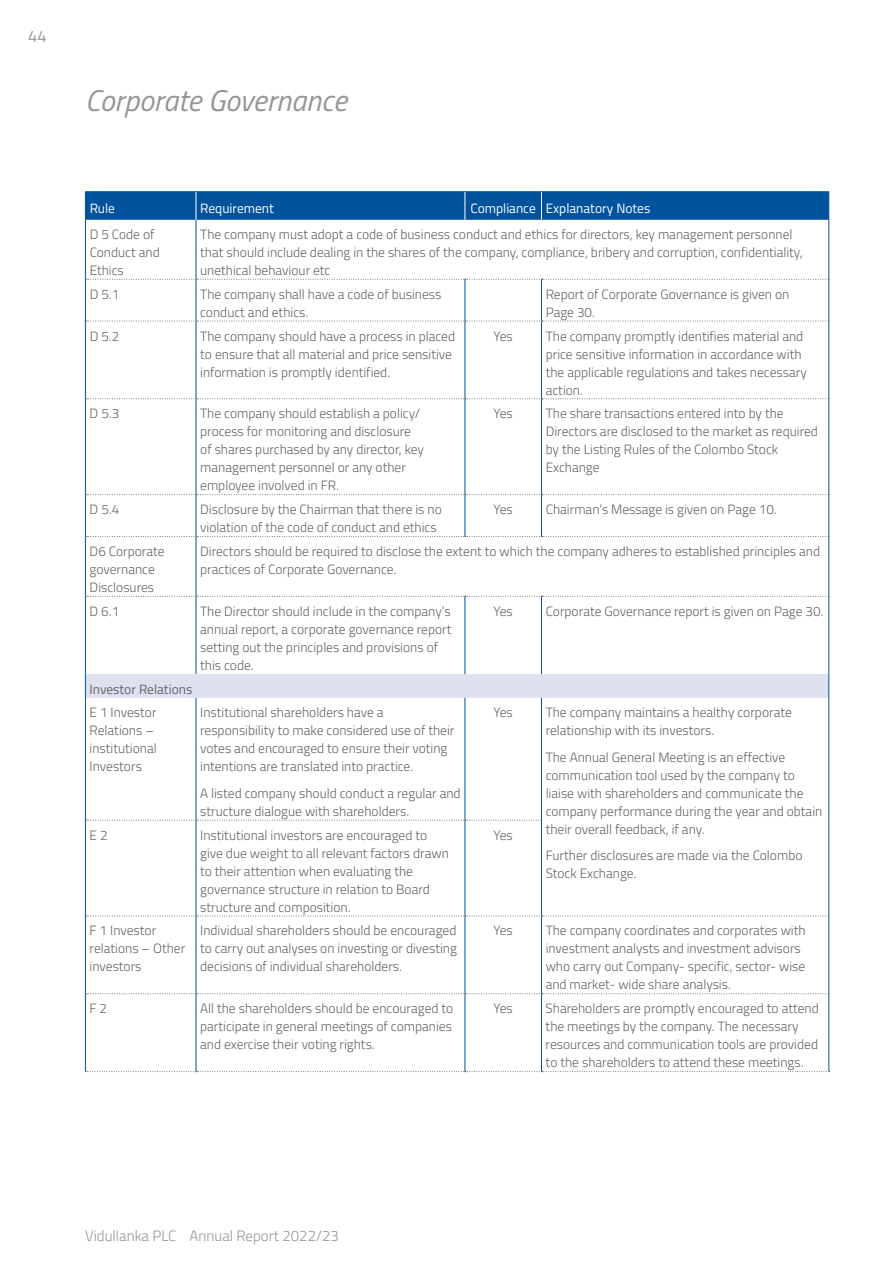
<style>
.page{position:relative;width:893px;height:1263px;background:#fff}
.page>*{position:absolute;margin:0;border:0;box-sizing:border-box;transform-origin:0 0}
.t1{font:italic 30px "Titillium Web";color:#939598}
.t2{font:16.5px "Titillium Web";color:#939598}
.t3{font:300 15px "Titillium Web";color:#939598}
.t4{font:300 13.5px/18px "Titillium Web";color:#636466}
.t5{font:13.5px "Titillium Web";color:#fff}
.t6{font:13.5px "Titillium Web";color:#636466}
</style>
<div class="page">
<div style="left:85px;top:674px;width:744px;height:24px;background:#dde1f0"></div>
<hr style="left:85px;top:191px;width:111px;height:1px;background:#00529c">
<hr style="left:196px;top:191px;width:269px;height:1px;background:#00529c">
<hr style="left:465px;top:191px;width:76px;height:1px;background:#00529c">
<hr style="left:541px;top:191px;width:288px;height:1px;background:#00529c">
<hr style="left:85px;top:220px;width:1px;height:59px;background:#00529c">
<hr style="left:828px;top:220px;width:1px;height:59px;background:#00529c">
<hr style="left:85px;top:279px;width:1px;height:42px;background:#00529c">
<hr style="left:828px;top:279px;width:1px;height:42px;background:#00529c">
<hr style="left:85px;top:321px;width:1px;height:78px;background:#00529c">
<hr style="left:828px;top:321px;width:1px;height:78px;background:#00529c">
<hr style="left:85px;top:399px;width:1px;height:96px;background:#00529c">
<hr style="left:828px;top:399px;width:1px;height:96px;background:#00529c">
<hr style="left:85px;top:495px;width:1px;height:41px;background:#00529c">
<hr style="left:828px;top:495px;width:1px;height:41px;background:#00529c">
<hr style="left:85px;top:536px;width:1px;height:60px;background:#00529c">
<hr style="left:828px;top:536px;width:1px;height:60px;background:#00529c">
<hr style="left:85px;top:596px;width:1px;height:78px;background:#00529c">
<hr style="left:828px;top:596px;width:1px;height:78px;background:#00529c">
<svg style="left:85px;top:674px;width:1px;height:24px"></svg>
<svg style="left:828px;top:674px;width:1px;height:24px"></svg>
<hr style="left:85px;top:698px;width:1px;height:122px;background:#00529c">
<hr style="left:828px;top:698px;width:1px;height:122px;background:#00529c">
<hr style="left:85px;top:820px;width:1px;height:96px;background:#00529c">
<hr style="left:828px;top:820px;width:1px;height:96px;background:#00529c">
<hr style="left:85px;top:916px;width:1px;height:78px;background:#00529c">
<hr style="left:828px;top:916px;width:1px;height:78px;background:#00529c">
<hr style="left:85px;top:994px;width:1px;height:77px;background:#00529c">
<hr style="left:828px;top:994px;width:1px;height:77px;background:#00529c">
<hr style="left:196px;top:220px;width:1px;height:59px;background:#00529c">
<hr style="left:196px;top:280px;width:1px;height:41px;background:#00529c">
<hr style="left:465px;top:280px;width:1px;height:41px;background:#00529c">
<hr style="left:541px;top:280px;width:1px;height:41px;background:#00529c">
<hr style="left:196px;top:321px;width:1px;height:77px;background:#00529c">
<hr style="left:465px;top:321px;width:1px;height:77px;background:#00529c">
<hr style="left:541px;top:321px;width:1px;height:77px;background:#00529c">
<hr style="left:196px;top:399px;width:1px;height:95px;background:#00529c">
<hr style="left:465px;top:399px;width:1px;height:95px;background:#00529c">
<hr style="left:541px;top:399px;width:1px;height:95px;background:#00529c">
<hr style="left:196px;top:495px;width:1px;height:41px;background:#00529c">
<hr style="left:465px;top:495px;width:1px;height:41px;background:#00529c">
<hr style="left:541px;top:495px;width:1px;height:41px;background:#00529c">
<hr style="left:196px;top:537px;width:1px;height:59px;background:#00529c">
<hr style="left:196px;top:597px;width:1px;height:77px;background:#00529c">
<hr style="left:465px;top:597px;width:1px;height:77px;background:#00529c">
<hr style="left:541px;top:597px;width:1px;height:77px;background:#00529c">
<hr style="left:196px;top:698px;width:1px;height:122px;background:#00529c">
<hr style="left:465px;top:698px;width:1px;height:122px;background:#00529c">
<hr style="left:541px;top:698px;width:1px;height:122px;background:#00529c">
<hr style="left:196px;top:820px;width:1px;height:96px;background:#00529c">
<hr style="left:465px;top:820px;width:1px;height:96px;background:#00529c">
<hr style="left:541px;top:820px;width:1px;height:96px;background:#00529c">
<hr style="left:196px;top:916px;width:1px;height:77px;background:#00529c">
<hr style="left:465px;top:916px;width:1px;height:77px;background:#00529c">
<hr style="left:541px;top:916px;width:1px;height:77px;background:#00529c">
<hr style="left:196px;top:994px;width:1px;height:77px;background:#00529c">
<hr style="left:465px;top:994px;width:1px;height:77px;background:#00529c">
<hr style="left:541px;top:994px;width:1px;height:77px;background:#00529c">
<svg style="left:86px;top:279px;width:743px;height:1px"></svg>
<svg style="left:86px;top:321px;width:743px;height:1px"></svg>
<svg style="left:86px;top:398px;width:743px;height:1px"></svg>
<svg style="left:86px;top:494px;width:743px;height:1px"></svg>
<svg style="left:86px;top:536px;width:743px;height:1px"></svg>
<svg style="left:86px;top:596px;width:743px;height:1px"></svg>
<svg style="left:86px;top:820px;width:456px;height:1px"></svg>
<svg style="left:86px;top:916px;width:743px;height:1px"></svg>
<svg style="left:86px;top:993px;width:743px;height:1px"></svg>
<div style="left:85px;top:192px;width:744px;height:28px;background:#00529c"></div>
<svg style="left:85px;top:1071px;width:745px;height:1px"></svg>
<p class="t2" style="left:28px;top:24px;width:20px">44</p>
<h1 class="t1" style="left:85px;top:78px;width:263px">Corporate Governance</h1>
<p class="t5" style="left:90px;top:199px;width:27px">Rule</p>
<p class="t5" style="left:200px;top:199px;width:75px">Requirement</p>
<p class="t5" style="left:470px;top:199px;width:181px">Compliance Explanatory Notes</p>
<p class="t4" style="left:90px;top:225px;width:72px">D 5 Code of<br>Conduct and<br>Ethics</p>
<p class="t4" style="left:200px;top:225px;width:604px">The company must adopt a code of business conduct and ethics for directors, key management personnel that should include dealing in the shares of the company, compliance, bribery and corruption, confidentiality, unethical behaviour etc</p>
<p class="t4" style="left:90px;top:284px;width:31px">D 5.1</p>
<p class="t4" style="left:200px;top:284px;width:243px">The company shall have a code of business conduct and ethics.</p>
<p class="t4" style="left:546px;top:284px;width:245px">Report of Corporate Governance is given on<br>Page 30.</p>
<p class="t4" style="left:90px;top:326px;width:31px">D 5.2</p>
<p class="t4" style="left:200px;top:326px;width:256px">The company should have a process in placed to ensure that all material and price sensitive information is promptly identified.</p>
<p class="t4" style="left:494px;top:326px;width:21px">Yes</p>
<p class="t4" style="left:546px;top:326px;width:263px">The company promptly identifies material and price sensitive information in accordance with the applicable regulations and takes necessary action.</p>
<p class="t4" style="left:90px;top:404px;width:31px">D 5.3</p>
<p class="t4" style="left:200px;top:404px;width:225px">The company should establish a policy/ process for monitoring and disclosure of shares purchased by any director, key management personnel or any other employee involved in FR.</p>
<p class="t4" style="left:493px;top:404px;width:21px">Yes</p>
<p class="t4" style="left:546px;top:404px;width:274px">The share transactions entered into by the Directors are disclosed to the market as required by the Listing Rules of the Colombo Stock Exchange</p>
<p class="t4" style="left:90px;top:500px;width:31px">D 5.4</p>
<p class="t4" style="left:200px;top:500px;width:243px">Disclosure by the Chairman that there is no violation of the code of conduct and ethics</p>
<p class="t4" style="left:493px;top:500px;width:21px">Yes</p>
<p class="t4" style="left:546px;top:500px;width:232px">Chairman’s Message is given on Page 10.</p>
<p class="t4" style="left:90px;top:541px;width:77px">D6 Corporate governance<br>Disclosures</p>
<p class="t4" style="left:200px;top:541px;width:621px">Directors should be required to disclose the extent to which the company adheres to established principles and practices of Corporate Governance.</p>
<p class="t4" style="left:90px;top:601px;width:31px">D 6.1</p>
<p class="t4" style="left:200px;top:601px;width:253px">The Director should include in the company’s annual report, a corporate governance report setting out the principles and provisions of this code.</p>
<p class="t4" style="left:493px;top:601px;width:21px">Yes</p>
<p class="t4" style="left:546px;top:601px;width:279px">Corporate Governance report is given on Page 30.</p>
<p class="t6" style="left:90px;top:679px;width:104px">Investor Relations</p>
<p class="t4" style="left:90px;top:703px;width:69px">E 1 Investor<br>Relations – institutional<br>Investors</p>
<p class="t4" style="left:200px;top:703px;width:256px">Institutional shareholders have a responsibility to make considered use of their votes and encouraged to ensure their voting intentions are translated into practice.</p>
<p class="t4" style="left:200px;top:783px;width:262px">A listed company should conduct a regular and structure dialogue with shareholders.</p>
<p class="t4" style="left:493px;top:703px;width:21px">Yes</p>
<p class="t4" style="left:546px;top:703px;width:248px">The company maintains a healthy corporate relationship with its investors.</p>
<p class="t4" style="left:546px;top:747px;width:278px">The Annual General Meeting is an effective communication tool used by the company to liaise with shareholders and communicate the company performance during the year and obtain their overall feedback, if any.</p>
<p class="t4" style="left:546px;top:846px;width:258px">Further disclosures are made via the Colombo<br>Stock Exchange.</p>
<p class="t4" style="left:90px;top:825px;width:19px">E 2</p>
<p class="t4" style="left:200px;top:825px;width:250px">Institutional investors are encouraged to give due weight to all relevant factors drawn to their attention when evaluating the governance structure in relation to Board structure and composition.</p>
<p class="t4" style="left:493px;top:825px;width:21px">Yes</p>
<p class="t4" style="left:90px;top:921px;width:97px">F 1 Investor relations – Other investors</p>
<p class="t4" style="left:200px;top:921px;width:258px;text-align:justify">Individual shareholders should be encouraged to carry out analyses on investing or divesting decisions of individual shareholders.</p>
<p class="t4" style="left:493px;top:921px;width:21px">Yes</p>
<p class="t4" style="left:546px;top:921px;width:261px">The company coordinates and corporates with investment analysts and investment advisors who carry out Company- specific, sector- wise and market- wide share analysis.</p>
<p class="t4" style="left:90px;top:999px;width:19px">F 2</p>
<p class="t4" style="left:200px;top:999px;width:255px;text-align:justify">All the shareholders should be encouraged to participate in general meetings of companies and exercise their voting rights.</p>
<p class="t4" style="left:493px;top:999px;width:21px">Yes</p>
<p class="t4" style="left:546px;top:999px;width:275px">Shareholders are promptly encouraged to attend the meetings by the company. The necessary resources and communication tools are provided to the shareholders to attend these meetings.</p>
<p class="t3" style="left:85px;top:1225px;width:255px">Vidullanka PLC Annual Report 2022/23</p>
</div>
